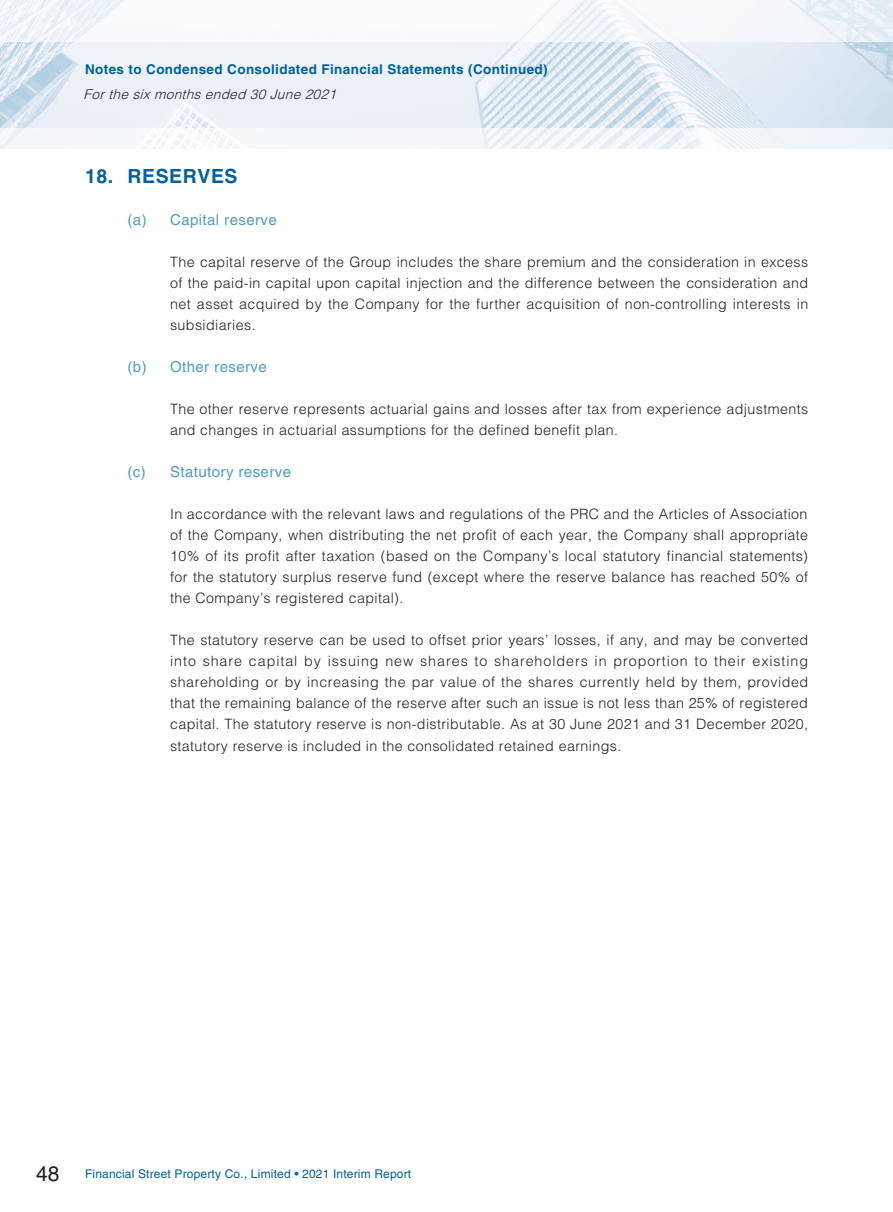
<style>
.page{position:relative;width:893px;height:1212px;background:#fff}
.page>*{position:absolute;margin:0;border:0;box-sizing:border-box;transform-origin:0 0}
.t1{font:700 19.5px "Helvetica LT Std";letter-spacing:.03em;color:#00619c}
.t2{font:15px "Helvetica LT Std";letter-spacing:.03em;color:#4f9dc4}
.t3{font:300 14.25px/21px "Helvetica LT Std";letter-spacing:.03em;color:#231f20;text-align:justify}
.t4{font:700 13.5px "Helvetica LT Std";letter-spacing:.03em;color:#00619c}
.t5{font:italic 300 13.5px "Helvetica LT Std";color:#231f20}
.t6{font:12px "Helvetica LT Std";letter-spacing:.015em;color:#00619c}
.s1{font-size:21px;color:#231f20}
</style>
<div class="page">
<img style="left:0;top:0;width:893px;height:149px">
<img style="left:0;top:43px;width:893px;height:85px">
<p class="t4" style="left:85px;top:61px;width:464px">Notes to Condensed Consolidated Financial Statements (Continued)</p>
<p class="t5" style="left:84px;top:86px;width:258px">Forthe sixmonthsended 30 June 2021</p>
<h1 class="t1" style="left:85px;top:165px;width:154px">18. RESERVES</h1>
<p class="t2" style="left:128px;top:211px;width:151px">(a) Capital reserve</p>
<p class="t3" style="left:170px;top:252px;width:640px">The capital reserve of the Group includes the share premium and the consideration in excess of the paid-in capital upon capital injection and the difference between the consideration and net asset acquired by the Company for the further acquisition of non-controlling interests in subsidiaries.</p>
<p class="t2" style="left:128px;top:358px;width:141px">(b) Other reserve</p>
<p class="t3" style="left:170px;top:399px;width:640px">The other reserve represents actuarial gains and losses after tax from experience adjustments and changes in actuarial assumptions for the defined benefit plan.</p>
<p class="t2" style="left:128px;top:463px;width:165px">(c) Statutory reserve</p>
<p class="t3" style="left:170px;top:504px;width:640px">In accordance with the relevant laws and regulations of the PRC and the Articles of Association of the Company, when distributing the net profit of each year, the Company shall appropriate 10% of its profit after taxation (based on the Company’s local statutory financial statements) for the statutory surplus reserve fund (except where the reserve balance has reached 50% of the Company’s registered capital).</p>
<p class="t3" style="left:170px;top:630px;width:640px">The statutory reserve can be used to offset prior years’ losses, if any, and may be converted into share capital by issuing new shares to shareholders in proportion to their existing shareholding or by increasing the par value of the shares currently held by them, provided that the remaining balance of the reserve after such an issue is not less than 25% of registered capital. The statutory reserve is non-distributable. As at 30 June 2021 and 31 December 2020, statutory reserve is included in the consolidated retained earnings.</p>
<p class="t6" style="left:36px;top:1166px;width:377px"><span class="s1">48</span> Financial Street Property Co., Limited • 2021 Interim Report</p>
</div>
